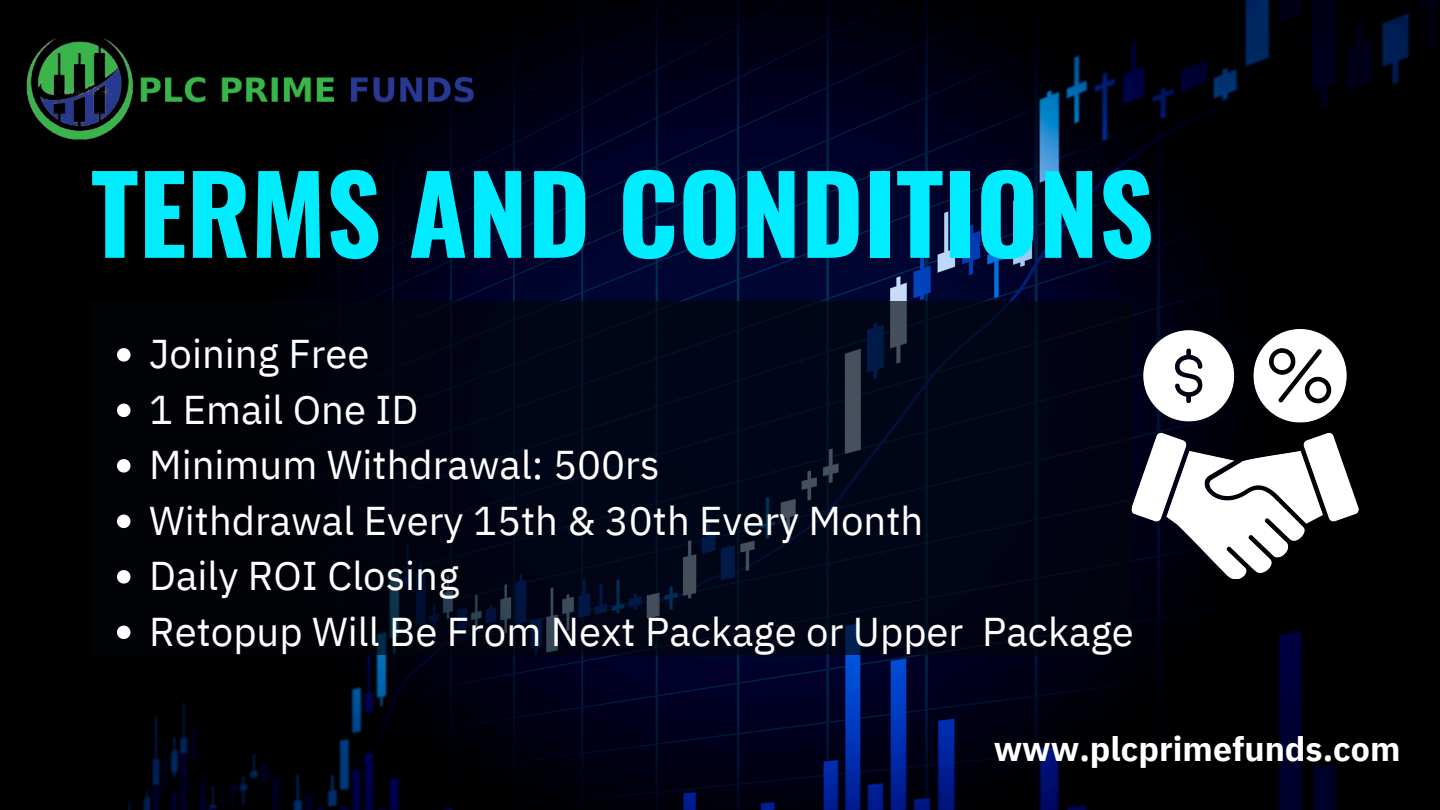
<style>
.page{position:relative;width:1440px;height:810px;background:#fff}
.page>*{position:absolute;margin:0;border:0;box-sizing:border-box;transform-origin:0 0}
.t1{font:700 107.1px "Oswald";color:#01edff}
.t2{font:40.1px "IBM Plex Sans";color:#fff}
.t3{font:700 34px "IBM Plex Sans";color:#fff}
</style>
<div class="page">
<img style="left:0;top:0;width:1440px;height:810px">
<img style="left:1131px;top:330px;width:228px;height:249px">
<img style="left:10px;top:16px;width:479px;height:130px">
<svg style="left:91px;top:301px;width:1040px;height:354px;background:#020514"></svg>
<svg style="left:117px;top:348px;width:13px;height:14px"></svg>
<svg style="left:117px;top:404px;width:13px;height:13px"></svg>
<svg style="left:117px;top:459px;width:13px;height:14px"></svg>
<svg style="left:117px;top:515px;width:13px;height:13px"></svg>
<svg style="left:117px;top:570px;width:13px;height:14px"></svg>
<svg style="left:117px;top:626px;width:13px;height:13px"></svg>
<p class="t1" style="left:91px;top:130px;width:1064px">TERMS AND CONDITIONS</p>
<p class="t2" style="left:149px;top:327px;width:222px">Joining Free</p>
<h1 class="t2" style="left:149px;top:383px;width:271px">1 Email One ID</h1>
<p class="t2" style="left:149px;top:438px;width:512px">Minimum Withdrawal: 500rs</p>
<p class="t2" style="left:149px;top:494px;width:776px">Withdrawal Every 15th &amp; 30th Every Month</p>
<p class="t2" style="left:149px;top:549px;width:312px">Daily ROI Closing</p>
<p class="t2" style="left:149px;top:605px;width:986px">Retopup Will Be From Next Package or Upper Package</p>
<p class="t3" style="left:994px;top:726px;width:408px">www.plcprimefunds.com</p>
</div>
